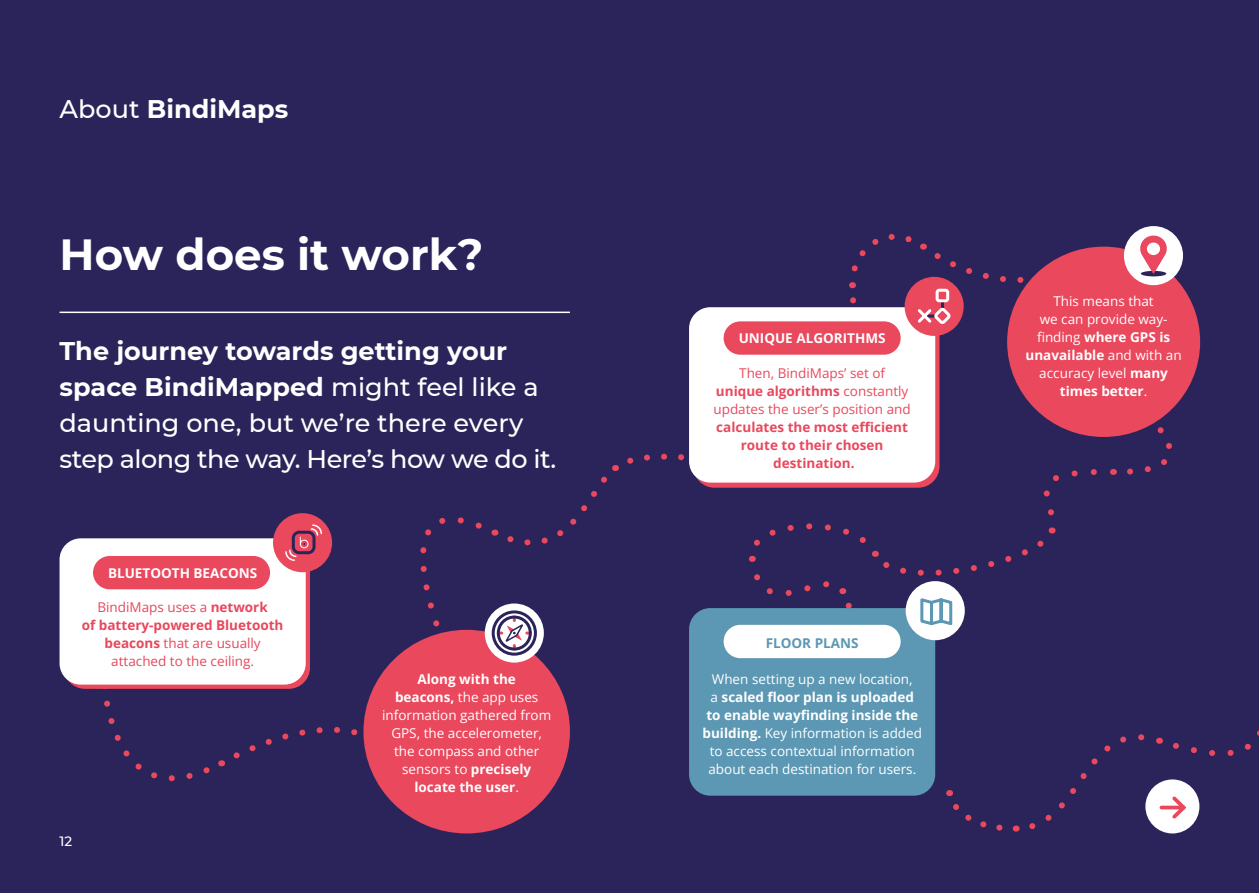
<style>
.page{position:relative;width:1259px;height:893px;background:#2a245a}
.page>*{position:absolute;margin:0;border:0;box-sizing:border-box;transform-origin:0 0}
.Heading{font:700 43.5px "Montserrat";color:#fff}
.Introduction{font:500 25.5px/36px "Montserrat";letter-spacing:-.015em;color:#fff}
.Introduction-2{font:700 25.5px "Montserrat";color:#fff}
.Paragraph{font:13.5px/18px "Open Sans";color:#fff;text-align:center}
.Paragraph-2{font:700 13.5px/18px "Open Sans";color:#e9485d;text-align:center}
.Paragraph-3{font:13.5px/18px "Open Sans";color:#e8475c;text-align:center}
.Subheading{font:700 13.5px "Open Sans";color:#fff}
.Subheading-2{font:700 13.5px "Open Sans";color:#5c97b3}
.Page_number{font:500 13.5px "Montserrat";color:#fff}
.s1{font-weight:500}
.s2{font-weight:700}
.s3{font-weight:400}
</style>
<div class="page">
<div style="left:64px;top:543px;width:246px;height:146px;background:#e9485d;border-radius:21px"></div>
<hr style="left:60px;top:312px;width:510px;height:1px;background:#fff">
<svg style="left:96px;top:688px;width:126px;height:94px"></svg>
<svg style="left:233px;top:727px;width:125px;height:32px"></svg>
<div style="left:363px;top:630px;width:207px;height:203px;background:#e9485d;border-radius:50%"></div>
<div style="left:1007px;top:247px;width:193px;height:190px;background:#e9485d;border-radius:50%"></div>
<svg style="left:627px;top:453px;width:63px;height:15px"></svg>
<svg style="left:1113px;top:414px;width:59px;height:61px"></svg>
<div style="left:1124px;top:226px;width:59px;height:59px;background:#fff;border-radius:50%"></div>
<svg style="left:1159px;top:730px;width:100px;height:26px"></svg>
<svg style="left:1015px;top:734px;width:130px;height:98px"></svg>
<svg style="left:946px;top:790px;width:57px;height:41px"></svg>
<div style="left:1145px;top:779px;width:54px;height:54px;background:#fff;border-radius:50%"></div>
<svg style="left:1159px;top:796px;width:27px;height:23px"></svg>
<div style="left:60px;top:538px;width:246px;height:147px;background:#fff;border-radius:21px"></div>
<div style="left:689px;top:307px;width:246px;height:176px;background:#fff;border-radius:21px"></div>
<div style="left:689px;top:608px;width:246px;height:188px;background:#5c97b3;border-radius:21px"></div>
<svg style="left:745px;top:466px;width:352px;height:189px"></svg>
<svg style="left:485px;top:603px;width:59px;height:60px"></svg>
<svg style="left:400px;top:465px;width:217px;height:192px"></svg>
<div style="left:904px;top:277px;width:59px;height:59px;background:#e9485d;border-radius:50%"></div>
<svg style="left:846px;top:234px;width:240px;height:98px"></svg>
<div style="left:93px;top:556px;width:177px;height:33px;background:#e9485d;border-radius:17px"></div>
<div style="left:723px;top:321px;width:177px;height:34px;background:#e9485d;border-radius:17px"></div>
<div style="left:723px;top:625px;width:177px;height:33px;background:#fff;border-radius:17px"></div>
<div style="left:273px;top:513px;width:59px;height:59px;background:#e9485d;border-radius:50%"></div>
<svg style="left:285px;top:524px;width:37px;height:37px"></svg>
<div style="left:1141px;top:271px;width:25px;height:5px;background:#2a245a;border-radius:50%"></div>
<svg style="left:1140px;top:236px;width:27px;height:38px"></svg>
<p class="Introduction-2" style="left:60px;top:91px;width:230px"><span class="s1">About</span> BindiMaps</p>
<h1 class="Heading" style="left:60px;top:223px;width:425px">How does it work?</h1>
<p class="Introduction" style="left:60px;top:332px;width:498px"><span class="s2">The journey towards getting your space BindiMapped</span> might feel like a daunting one, but we’re there every step along the way. Here’s how we do it.</p>
<h2 class="Subheading" style="left:108px;top:564px;width:151px">BLUETOOTH BEACONS</h2>
<p class="Paragraph-3" style="left:82px;top:598px;width:203px">BindiMaps uses a <span class="s2">network<br>of battery-powered Bluetooth beacons</span> that are usually attached to the ceiling.</p>
<p class="Page_number" style="left:60px;top:832px;width:14px">12</p>
<p class="Paragraph" style="left:382px;top:670px;width:171px"><span class="s2">Along with the<br>beacons,</span> the app uses information gathered from<br>GPS, the accelerometer, the compass and other sensors to <span class="s2">precisely locate the user</span>.</p>
<h2 class="Subheading" style="left:738px;top:329px;width:148px">UNIQUE ALGORITHMS</h2>
<p class="Paragraph-2" style="left:713px;top:364px;width:199px"><span class="s3">Then, BindiMaps’ set of<br></span>unique algorithms <span class="s3">constantly updates the user’s position and </span>calculates the most efficient route to their chosen destination.</p>
<h2 class="Subheading-2" style="left:766px;top:634px;width:94px">FLOOR PLANS</h2>
<p class="Paragraph" style="left:702px;top:670px;width:221px">When setting up a new location,<br>a <span class="s2">scaled floor plan is uploaded to enable wayfinding inside the building.</span> Key information is added to access contextual information about each destination for users.</p>
<p class="Paragraph" style="left:1025px;top:292px;width:158px">This means that<br>we can provide way&shy;finding <span class="s2">where GPS is unavailable</span> and with an accuracy level <span class="s2">many times better</span>.</p>
</div>
